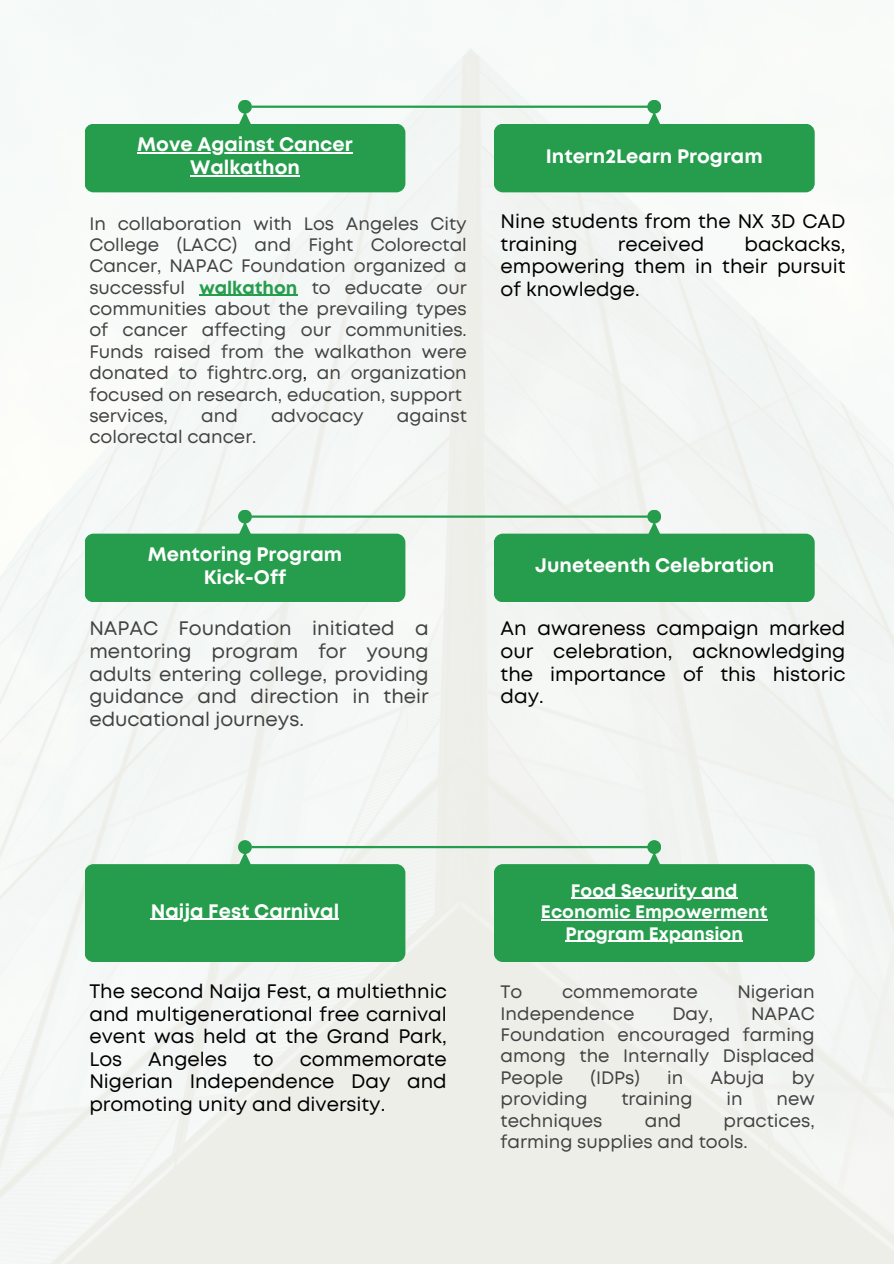
<style>
.page{position:relative;width:894px;height:1264px;background:#fff}
.page>*{position:absolute;margin:0;border:0;box-sizing:border-box;transform-origin:0 0}
.t1{font:19.5px/22.5px "Mont";color:#000;text-align:justify}
.t2{font:19.5px/22.5px "Mont";color:#424242;text-align:justify}
.t3{font:700 19.5px/22.5px "Mont";color:#fff;text-align:center}
.t4{font:18px/21.3px "Mont";color:#424242}
.t5{font:700 18px/21.3px "Mont";color:#fff;text-align:center}
.s1{font-weight:700;color:#269d4d}
.s2{color:#070a10}
</style>
<div class="page">
<img style="left:0;top:0;width:893px;height:1263px">
<hr style="left:252px;top:106px;width:402px;height:2px;background:#269d4d">
<div style="left:238px;top:100px;width:14px;height:14px;background:#269d4d;border-radius:50%"></div>
<svg style="left:238px;top:111px;width:14px;height:13px"></svg>
<div style="left:647px;top:100px;width:14px;height:14px;background:#269d4d;border-radius:50%"></div>
<div style="left:493px;top:124px;width:321px;height:68px;background:#269d4d;border-radius:9px"></div>
<svg style="left:647px;top:111px;width:14px;height:13px"></svg>
<div style="left:84px;top:124px;width:321px;height:68px;background:#269d4d;border-radius:9px"></div>
<hr style="left:137px;top:152px;width:215px;height:1px;background:#fff">
<hr style="left:190px;top:175px;width:110px;height:1px;background:#fff">
<hr style="left:199px;top:295px;width:98px;height:1px;background:#269d4d">
<hr style="left:252px;top:515px;width:402px;height:2px;background:#269d4d">
<div style="left:238px;top:509px;width:14px;height:14px;background:#269d4d;border-radius:50%"></div>
<svg style="left:238px;top:521px;width:14px;height:12px"></svg>
<div style="left:647px;top:509px;width:14px;height:14px;background:#269d4d;border-radius:50%"></div>
<div style="left:493px;top:533px;width:321px;height:69px;background:#269d4d;border-radius:9px"></div>
<svg style="left:647px;top:521px;width:14px;height:13px"></svg>
<div style="left:84px;top:533px;width:321px;height:69px;background:#269d4d;border-radius:9px"></div>
<hr style="left:252px;top:846px;width:402px;height:2px;background:#269d4d">
<div style="left:238px;top:840px;width:14px;height:14px;background:#269d4d;border-radius:50%"></div>
<svg style="left:238px;top:851px;width:14px;height:13px"></svg>
<div style="left:647px;top:840px;width:14px;height:14px;background:#269d4d;border-radius:50%"></div>
<div style="left:493px;top:864px;width:321px;height:98px;background:#269d4d;border-radius:9px"></div>
<svg style="left:647px;top:851px;width:14px;height:14px"></svg>
<div style="left:84px;top:864px;width:321px;height:98px;background:#269d4d;border-radius:9px"></div>
<hr style="left:151px;top:918px;width:188px;height:1px;background:#fff">
<hr style="left:571px;top:897px;width:166px;height:2px;background:#fff">
<hr style="left:541px;top:919px;width:226px;height:1px;background:#fff">
<hr style="left:565px;top:940px;width:177px;height:1px;background:#fff">
<p class="t3" style="left:137px;top:135px;width:217px">Move Against Cancer<br>Walkathon</p>
<p class="t4" style="left:89px;top:214px;width:379px">In collaboration with Los Angeles City College (LACC) and Fight Colorectal Cancer, NAPAC Foundation organized a successful <span class="s1">walkathon</span> to educate our communities about the prevailing types of cancer affecting our communities.<br>Funds raised from the walkathon were donated to fightrc.org<span class="s2">,</span> an organization focused on research, education, support services,</p>
<p class="t4" style="left:201px;top:406px;width:38px">and</p>
<p class="t4" style="left:271px;top:406px;width:94px">advocacy</p>
<p class="t4" style="left:397px;top:406px;width:71px">against</p>
<p class="t4" style="left:89px;top:428px;width:169px">colorectal cancer.</p>
<p class="t3" style="left:545px;top:146px;width:218px">Intern2Learn Program</p>
<p class="t1" style="left:500px;top:212px;width:346px">Nine students from the NX 3D CAD training</p>
<p class="t1" style="left:500px;top:234px;width:346px;text-indent:244px">backacks, empowering them in their pursuit of knowledge.</p>
<p class="t1" style="left:617px;top:234px;width:88px">received</p>
<p class="t3" style="left:148px;top:544px;width:196px">Mentoring Program<br>Kick-Off</p>
<p class="t2" style="left:89px;top:619px;width:341px">NAPAC Foundation initiated a mentoring program for young adults entering college, providing guidance and direction in their educational journeys.</p>
<p class="t3" style="left:535px;top:556px;width:240px">Juneteenth Celebration</p>
<p class="t1" style="left:500px;top:619px;width:346px">An awareness campaign marked our celebration, acknowledging the importance of this historic day.</p>
<p class="t3" style="left:151px;top:901px;width:190px">Naija Fest Carnival</p>
<p class="t1" style="left:89px;top:981px;width:359px">The second Naija Fest, a multiethnic and multigenerational free carnival event was held at the Grand Park, Los</p>
<p class="t1" style="left:148px;top:1049px;width:80px">Angeles</p>
<p class="t1" style="left:253px;top:1049px;width:22px">to</p>
<p class="t1" style="left:89px;top:1049px;width:359px;text-indent:210px">commemorate Nigerian Independence Day and promoting unity and diversity.</p>
<p class="t5" style="left:541px;top:881px;width:228px">Food Security and<br>Economic Empowerment<br>Program Expansion</p>
<p class="t4" style="left:500px;top:982px;width:23px">To</p>
<p class="t4" style="left:562px;top:982px;width:137px">commemorate</p>
<p class="t4" style="left:737px;top:982px;width:79px">Nigerian</p>
<p class="t4" style="left:500px;top:1004px;width:135px">Independence</p>
<p class="t4" style="left:672px;top:1004px;width:42px">Day,</p>
<p class="t4" style="left:500px;top:1004px;width:315px;text-align:justify;text-indent:250px">NAPAC Foundation encouraged farming among the Internally Displaced People</p>
<p class="t4" style="left:590px;top:1068px;width:51px">(IDPs)</p>
<p class="t4" style="left:667px;top:1068px;width:18px">in</p>
<p class="t4" style="left:710px;top:1068px;width:55px">Abuja</p>
<p class="t4" style="left:791px;top:1068px;width:25px">by</p>
<p class="t4" style="left:500px;top:1089px;width:88px">providing</p>
<p class="t4" style="left:621px;top:1089px;width:73px">training</p>
<p class="t4" style="left:726px;top:1089px;width:18px">in</p>
<p class="t4" style="left:776px;top:1089px;width:40px">new</p>
<p class="t4" style="left:500px;top:1110px;width:103px">techniques</p>
<p class="t4" style="left:644px;top:1110px;width:38px">and</p>
<p class="t4" style="left:500px;top:1110px;width:315px;text-indent:223px">practices, farming supplies and tools.</p>
</div>
